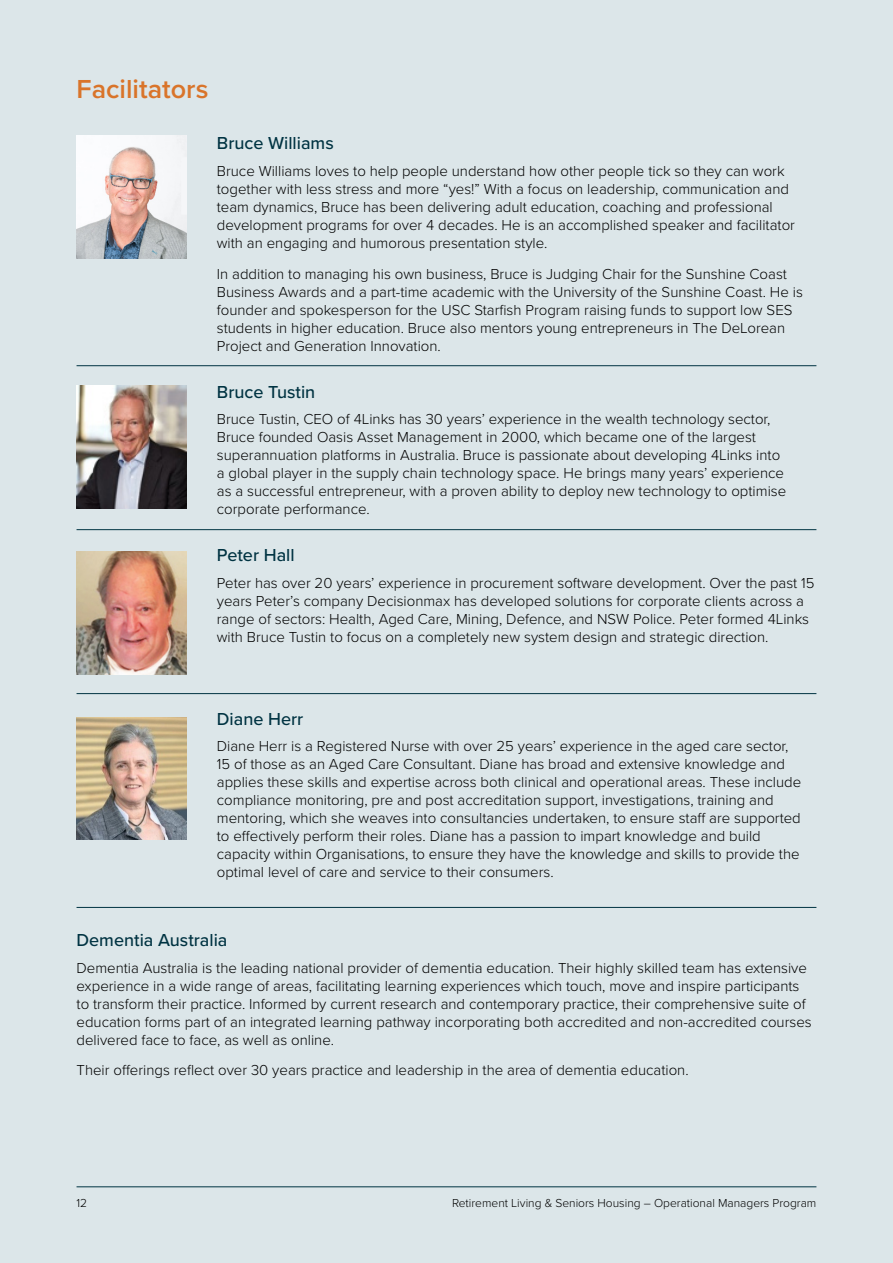
<style>
.page{position:relative;width:893px;height:1263px;background:#dce6e9}
.page>*{position:absolute;margin:0;border:0;box-sizing:border-box;transform-origin:0 0}
.t1{font:600 27px "Proxima Nova";color:#d9742a}
.t2{font:500 18px "Proxima Nova";color:#003342}
.t3{font:300 15px/18px "Proxima Nova";color:#000}
.t4{font:300 12px "Proxima Nova";color:#000}
</style>
<div class="page">
<hr style="left:77px;top:1186px;width:739px;height:1px;background:#003342">
<img style="left:77px;top:135px;width:110px;height:123px">
<img style="left:77px;top:385px;width:110px;height:123px">
<img style="left:77px;top:551px;width:110px;height:123px">
<img style="left:77px;top:717px;width:110px;height:123px">
<hr style="left:77px;top:365px;width:739px;height:1px;background:#003342">
<hr style="left:77px;top:529px;width:739px;height:1px;background:#003342">
<hr style="left:77px;top:693px;width:739px;height:1px;background:#003342">
<hr style="left:77px;top:907px;width:739px;height:1px;background:#003342">
<h1 class="t1" style="left:77px;top:69px;width:133px">Facilitators</h1>
<p class="t2" style="left:217px;top:130px;width:118px">Bruce Williams</p>
<p class="t3" style="left:217px;top:161px;width:580px">Bruce Williams loves to help people understand how other people tick so they can work together with less stress and more “yes!” With a focus on leadership, communication and team dynamics, Bruce has been delivering adult education, coaching and professional development programs for over 4 decades. He is an accomplished speaker and facilitator with an engaging and humorous presentation style.</p>
<p class="t3" style="left:217px;top:264px;width:588px">In addition to managing his own business, Bruce is Judging Chair for the Sunshine Coast Business Awards and a part-time academic with the University of the Sunshine Coast. He is founder and spokesperson for the USC Starfish Program raising funds to support low SES students in higher education. Bruce also mentors young entrepreneurs in The DeLorean Project and Generation Innovation.</p>
<p class="t2" style="left:217px;top:378px;width:100px">Bruce Tustin</p>
<p class="t3" style="left:217px;top:409px;width:571px">Bruce Tustin, CEO of 4Links has 30 years’ experience in the wealth technology sector, Bruce founded Oasis Asset Management in 2000, which became one of the largest superannuation platforms in Australia. Bruce is passionate about developing 4Links into a global player in the supply chain technology space. He brings many years’ experience as a successful entrepreneur, with a proven ability to deploy new technology to optimise corporate performance.</p>
<p class="t2" style="left:217px;top:542px;width:79px">Peter Hall</p>
<p class="t3" style="left:217px;top:573px;width:599px">Peter has over 20 years’ experience in procurement software development. Over the past 15 years Peter’s company Decisionmax has developed solutions for corporate clients across a range of sectors: Health, Aged Care, Mining, Defence, and NSW Police. Peter formed 4Links with Bruce Tustin to focus on a completely new system design and strategic direction.</p>
<p class="t2" style="left:217px;top:705px;width:88px">Diane Herr</p>
<p class="t3" style="left:217px;top:737px;width:586px">Diane Herr is a Registered Nurse with over 25 years’ experience in the aged care sector, 15 of those as an Aged Care Consultant. Diane has broad and extensive knowledge and applies these skills and expertise across both clinical and operational areas. These include compliance monitoring, pre and post accreditation support, investigations, training and mentoring, which she weaves into consultancies undertaken, to ensure staff are supported to effectively perform their roles. Diane has a passion to impart knowledge and build capacity within Organisations, to ensure they have the knowledge and skills to provide the optimal level of care and service to their consumers.</p>
<p class="t2" style="left:77px;top:927px;width:152px">Dementia Australia</p>
<p class="t3" style="left:77px;top:958px;width:737px">Dementia Australia is the leading national provider of dementia education. Their highly skilled team has extensive experience in a wide range of areas, facilitating learning experiences which touch, move and inspire participants to transform their practice. Informed by current research and contemporary practice, their comprehensive suite of education forms part of an integrated learning pathway incorporating both accredited and non-accredited courses delivered face to face, as well as online.</p>
<p class="t3" style="left:77px;top:1060px;width:614px">Their offerings reflect over 30 years practice and leadership in the area of dementia education.</p>
<p class="t4" style="left:77px;top:1194px;width:12px">12</p>
<p class="t4" style="left:452px;top:1194px;width:366px">Retirement Living &amp; Seniors Housing – Operational Managers Program</p>
</div>
